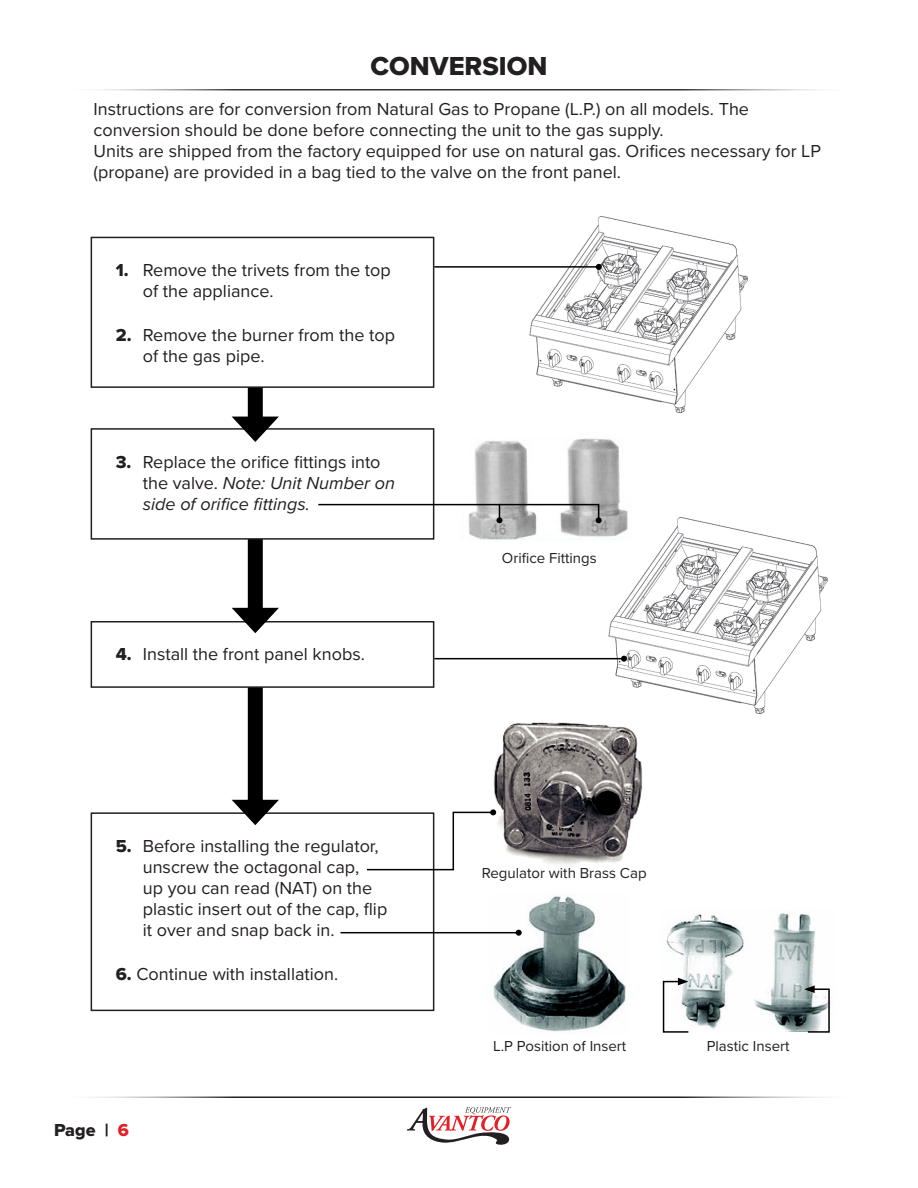
<style>
.page{position:relative;width:918px;height:1188px;background:#fff}
.page>*{position:absolute;margin:0;border:0;box-sizing:border-box;transform-origin:0 0}
.t1{font:27px "Proxima Nova Extrabld";color:#231f20}
.t2{font:18px/21px "Proxima Nova";color:#231f20}
.t3{font:italic 18px/21px "Proxima Nova";color:#231f20}
.t4{font:18px "Proxima Nova Extrabld";color:#231f20}
.t5{font:15px "Proxima Nova";color:#231f20}
.s1{font-family:"Proxima Nova Extrabld"}
.s2{font-family:"Proxima Nova Extrabld";font-style:normal}
.s3{font-style:normal}
.s4{color:#e41e26}
</style>
<div class="page">
<hr style="left:54px;top:1096px;width:810px;height:2px;background:#231f20">
<svg style="left:407px;top:1107px;width:104px;height:38px"></svg>
<div style="left:91px;top:812px;width:343px;height:199px;border:2px solid #231f20"></div>
<div style="left:248px;top:674px;width:15px;height:136px;background:#000"></div>
<svg style="left:232px;top:800px;width:47px;height:25px"></svg>
<div style="left:91px;top:622px;width:343px;height:65px;background:#fff"></div>
<div style="left:91px;top:621px;width:343px;height:67px;border:2px solid #231f20"></div>
<div style="left:248px;top:522px;width:15px;height:96px;background:#000"></div>
<svg style="left:232px;top:608px;width:47px;height:25px"></svg>
<div style="left:91px;top:429px;width:343px;height:110px;background:#fff"></div>
<div style="left:91px;top:428px;width:343px;height:112px;border:2px solid #231f20"></div>
<div style="left:248px;top:375px;width:15px;height:51px;background:#000"></div>
<svg style="left:232px;top:417px;width:47px;height:25px"></svg>
<div style="left:91px;top:237px;width:343px;height:150px;background:#fff"></div>
<div style="left:91px;top:237px;width:343px;height:151px;border:2px solid #231f20"></div>
<img style="left:597px;top:517px;width:231px;height:198px">
<hr style="left:54px;top:89px;width:810px;height:2px;background:#231f20">
<img style="left:529px;top:216px;width:219px;height:198px">
<hr style="left:434px;top:266px;width:165px;height:2px;background:#000">
<svg style="left:596px;top:264px;width:6px;height:6px"></svg>
<img style="left:469px;top:438px;width:167px;height:106px">
<img style="left:666px;top:913px;width:150px;height:119px">
<svg style="left:318px;top:503px;width:284px;height:20px"></svg>
<svg style="left:662px;top:978px;width:28px;height:55px"></svg>
<svg style="left:804px;top:985px;width:26px;height:48px"></svg>
<hr style="left:434px;top:658px;width:190px;height:1px;background:#000">
<svg style="left:621px;top:656px;width:6px;height:6px"></svg>
<img style="left:493px;top:712px;width:165px;height:155px">
<img style="left:491px;top:896px;width:135px;height:136px">
<svg style="left:365px;top:809px;width:131px;height:62px"></svg>
<hr style="left:340px;top:932px;width:179px;height:1px;background:#000">
<svg style="left:516px;top:930px;width:6px;height:6px"></svg>
<p class="t1" style="left:371px;top:46px;width:178px">CONVERSION</p>
<p class="t2" style="left:94px;top:98px;width:657px">Instructions are for conversion from Natural Gas to Propane (L.P.) on all models. The conversion should be done before connecting the unit to the gas supply.</p>
<p class="t2" style="left:94px;top:140px;width:729px">Units are shipped from the factory equipped for use on natural gas. Orifices necessary for LP (propane) are provided in a bag tied to the valve on the front panel.</p>
<p class="t2" style="left:143px;top:259px;width:249px;text-indent:-27px"><span class="s1">1.</span> Remove the trivets from the top of the appliance.</p>
<p class="t2" style="left:143px;top:323px;width:254px;text-indent:-27px"><span class="s1">2.</span> Remove the burner from the top of the gas pipe.</p>
<p class="t3" style="left:143px;top:450px;width:254px;text-indent:-27px"><span class="s2">3.</span> <span class="s3">Replace the orifice fittings into the valve.</span> Note: Unit Number on side of orifice fittings.</p>
<p class="t2" style="left:116px;top:643px;width:251px"><span class="s1">4.</span> Install the front panel knobs.</p>
<p class="t2" style="left:143px;top:835px;width:246px;text-indent:-27px"><span class="s1">5.</span> Before installing the regulator, unscrew the octagonal cap,<br>up you can read (NAT) on the plastic insert out of the cap, flip it over and snap back in.</p>
<p class="t2" style="left:116px;top:963px;width:224px"><span class="s1">6.</span> Continue with installation.</p>
<p class="t4" style="left:54px;top:1116px;width:77px">Page | <span class="s4">6</span></p>
<p class="t5" style="left:502px;top:547px;width:96px">Orifice Fittings</p>
<p class="t5" style="left:482px;top:862px;width:166px">Regulator with Brass Cap</p>
<p class="t5" style="left:493px;top:1035px;width:135px">L.P Position of Insert</p>
<p class="t5" style="left:707px;top:1035px;width:84px">Plastic Insert</p>
</div>
